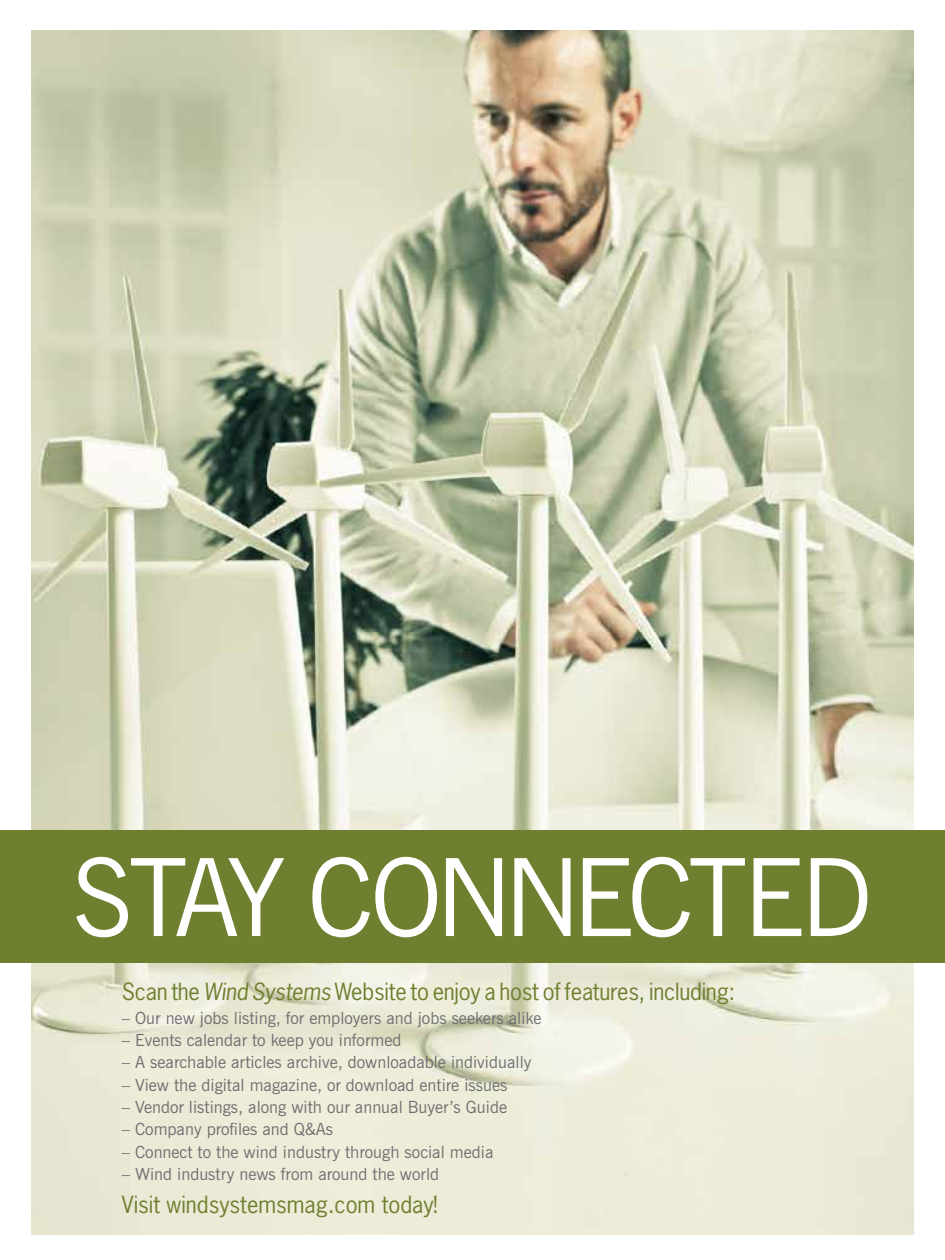
<style>
.page{position:relative;width:945px;height:1260px;background:#fff}
.page>*{position:absolute;margin:0;border:0;box-sizing:border-box;transform-origin:0 0}
.t1{font:107.8px "News Gothic BT";letter-spacing:-.06em;color:#fff}
.t2{font:22.22px "News Gothic";letter-spacing:-.01em;color:#6e802f}
.t3{font:16.8px "News Gothic BT";color:#6d6e71}
.s1{font-style:italic}
</style>
<div class="page">
<img style="left:32px;top:30px;width:882px;height:1204px">
<div style="left:0;top:830px;width:945px;height:133px;background:#6e802f"></div>
<h1 class="t1" style="left:73px;top:832px;width:802px">STAY CONNECTED</h1>
<h2 class="t2" style="left:122px;top:977px;width:615px">Scan the <span class="s1">Wind Systems</span> Website to enjoy a host of features, including:</h2>
<p class="t3" style="left:122px;top:1008px;width:421px">– Our new jobs listing, for employers and jobs seekers alike</p>
<p class="t3" style="left:122px;top:1030px;width:281px">– Events calendar to keep you informed</p>
<p class="t3" style="left:122px;top:1052px;width:411px">– A searchable articles archive, downloadable individually</p>
<p class="t3" style="left:122px;top:1075px;width:387px">– View the digital magazine, or download entire issues</p>
<p class="t3" style="left:122px;top:1097px;width:387px">– Vendor listings, along with our annual Buyer’s Guide</p>
<p class="t3" style="left:122px;top:1119px;width:213px">– Company profiles and Q&amp;As</p>
<p class="t3" style="left:122px;top:1142px;width:373px">– Connect to the wind industry through social media</p>
<p class="t3" style="left:122px;top:1164px;width:319px">– Wind industry news from around the world</p>
<h2 class="t2" style="left:122px;top:1190px;width:317px">Visit windsystemsmag.com today!</h2>
</div>
